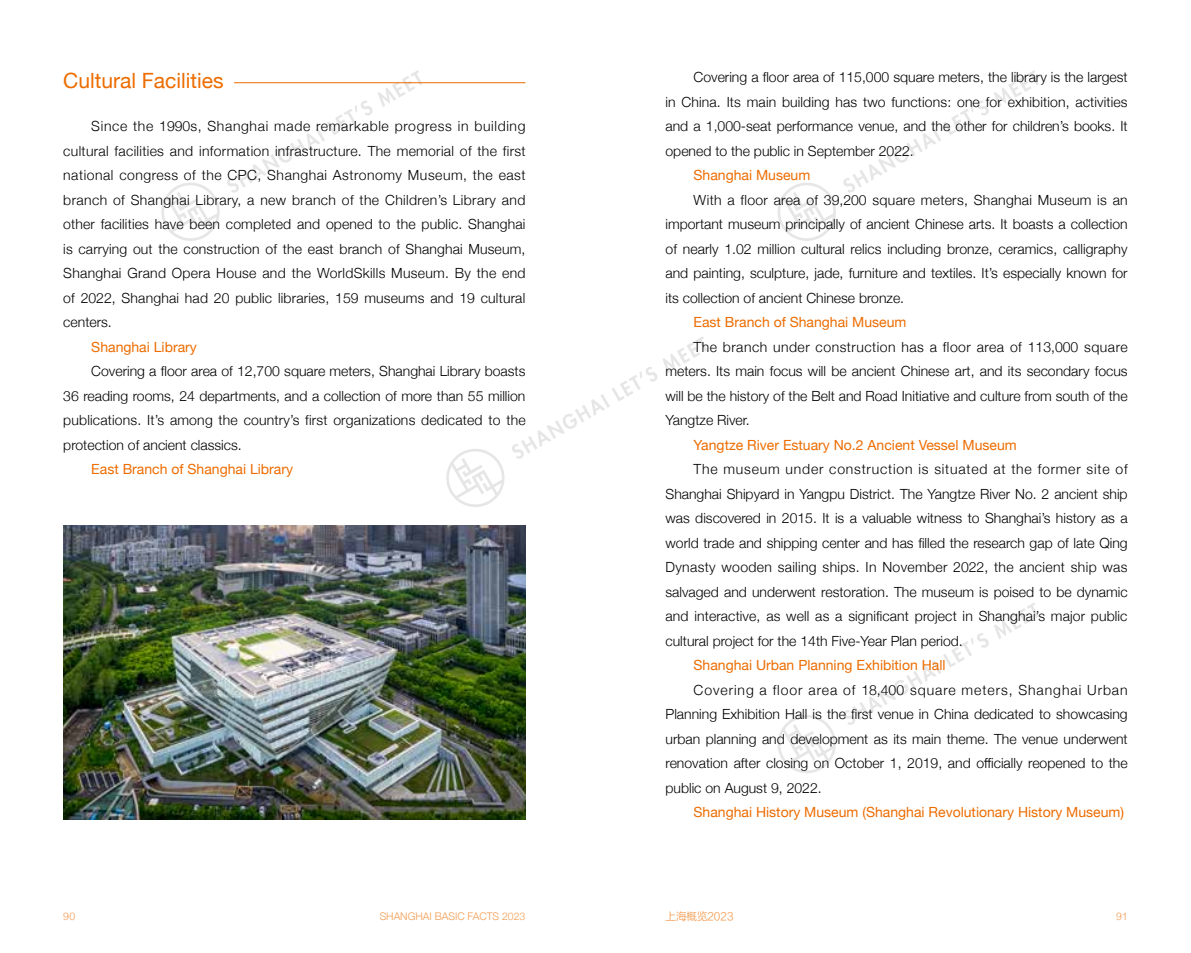
<style>
.page{position:relative;width:1191px;height:953px;background:#fff}
.page>*{position:absolute;margin:0;border:0;box-sizing:border-box;transform-origin:0 0}
.t1{font:21px "Helvetica Neue";color:#ed6c00}
.t2{font:300 14px/24.5px "Helvetica Neue";color:#000;text-align:justify}
.t3{font:14px "Helvetica Neue";color:#ed6c00}
.t4{font:300 10.5px "Helvetica Neue";color:#f39b50}
.t5{font:10.5px "FZLTXIHK GBK1 0";color:#f39b50}
.t6{font:300 10.5px "Helvetica";color:#f39b50}
</style>
<div class="page">
<svg style="left:777px;top:70px;width:262px;height:171px"></svg>
<svg style="left:161px;top:70px;width:262px;height:171px"></svg>
<svg style="left:777px;top:603px;width:262px;height:170px"></svg>
<svg style="left:446px;top:336px;width:261px;height:171px"></svg>
<hr style="left:63px;top:82px;width:462px;height:1px;background:#ed6c00">
<div style="left:63px;top:74px;width:171px;height:14px;background:#fff"></div>
<img style="left:63px;top:525px;width:462px;height:294px">
<h1 class="t1" style="left:63px;top:65px;width:162px">Cultural Facilities</h1>
<p class="t2" style="left:63px;top:113px;width:464px;text-indent:28px">Since the 1990s, Shanghai made remarkable progress in building cultural facilities and information infrastructure. The memorial of the first national congress of the CPC, Shanghai Astronomy Museum, the east branch of Shanghai Library, a new branch of the Children’s Library and other facilities have been completed and opened to the public. Shanghai is carrying out the construction of the east branch of Shanghai Museum, Shanghai Grand Opera House and the WorldSkills Museum. By the end of 2022, Shanghai had 20 public libraries, 159 museums and 19 cultural centers.</p>
<p class="t3" style="left:91px;top:336px;width:107px">Shanghai Library</p>
<p class="t2" style="left:63px;top:358px;width:464px;text-indent:28px">Covering a floor area of 12,700 square meters, Shanghai Library boasts 36 reading rooms, 24 departments, and a collection of more than 55 million publications. It’s among the country’s first organizations dedicated to the protection of ancient classics.</p>
<p class="t3" style="left:91px;top:459px;width:203px">East Branch of Shanghai Library</p>
<p class="t2" style="left:665px;top:64px;width:463px;text-indent:28px">Covering a floor area of 115,000 square meters, the library is the largest in China. Its main building has two functions: one for exhibition, activities and a 1,000-seat performance venue, and the other for children’s books. It opened to the public in September 2022.</p>
<p class="t3" style="left:693px;top:165px;width:118px">Shanghai Museum</p>
<p class="t2" style="left:665px;top:186px;width:464px;text-indent:28px">With a floor area of 39,200 square meters, Shanghai Museum is an important museum principally of ancient Chinese arts. It boasts a collection of nearly 1.02 million cultural relics including bronze, ceramics, calligraphy and painting, sculpture, jade, furniture and textiles. It’s especially known for its collection of ancient Chinese bronze.</p>
<p class="t3" style="left:693px;top:312px;width:214px">East Branch of Shanghai Museum</p>
<p class="t2" style="left:665px;top:333px;width:464px;text-indent:28px">The branch under construction has a floor area of 113,000 square meters. Its main focus will be ancient Chinese art, and its secondary focus will be the history of the Belt and Road Initiative and culture from south of the Yangtze River.</p>
<p class="t3" style="left:693px;top:434px;width:325px">Yangtze River Estuary No.2 Ancient Vessel Museum</p>
<p class="t2" style="left:665px;top:456px;width:463px;text-indent:28px">The museum under construction is situated at the former site of Shanghai Shipyard in Yangpu District. The Yangtze River No. 2 ancient ship was discovered in 2015. It is a valuable witness to Shanghai’s history as a world trade and shipping center and has filled the research gap of late Qing Dynasty wooden sailing ships. In November 2022, the ancient ship was salvaged and underwent restoration. The museum is poised to be dynamic and interactive, as well as a significant project in Shanghai’s major public cultural project for the 14th Five-Year Plan period.</p>
<p class="t3" style="left:693px;top:655px;width:254px">Shanghai Urban Planning Exhibition Hall</p>
<p class="t2" style="left:665px;top:676px;width:464px;text-indent:28px">Covering a floor area of 18,400 square meters, Shanghai Urban Planning Exhibition Hall is the first venue in China dedicated to showcasing urban planning and development as its main theme. The venue underwent renovation after closing on October 1, 2019, and officially reopened to the public on August 9, 2022.</p>
<p class="t3" style="left:693px;top:802px;width:432px">Shanghai History Museum (Shanghai Revolutionary History Museum)</p>
<p class="t6" style="left:63px;top:906px;width:14px">90</p>
<p class="t4" style="left:380px;top:907px;width:147px">SHANGHAI BASIC FACTS 2023</p>
<p class="t5" style="left:665px;top:910px;width:70px">上海概览2023</p>
<p class="t6" style="left:1116px;top:906px;width:13px">91</p>
</div>
